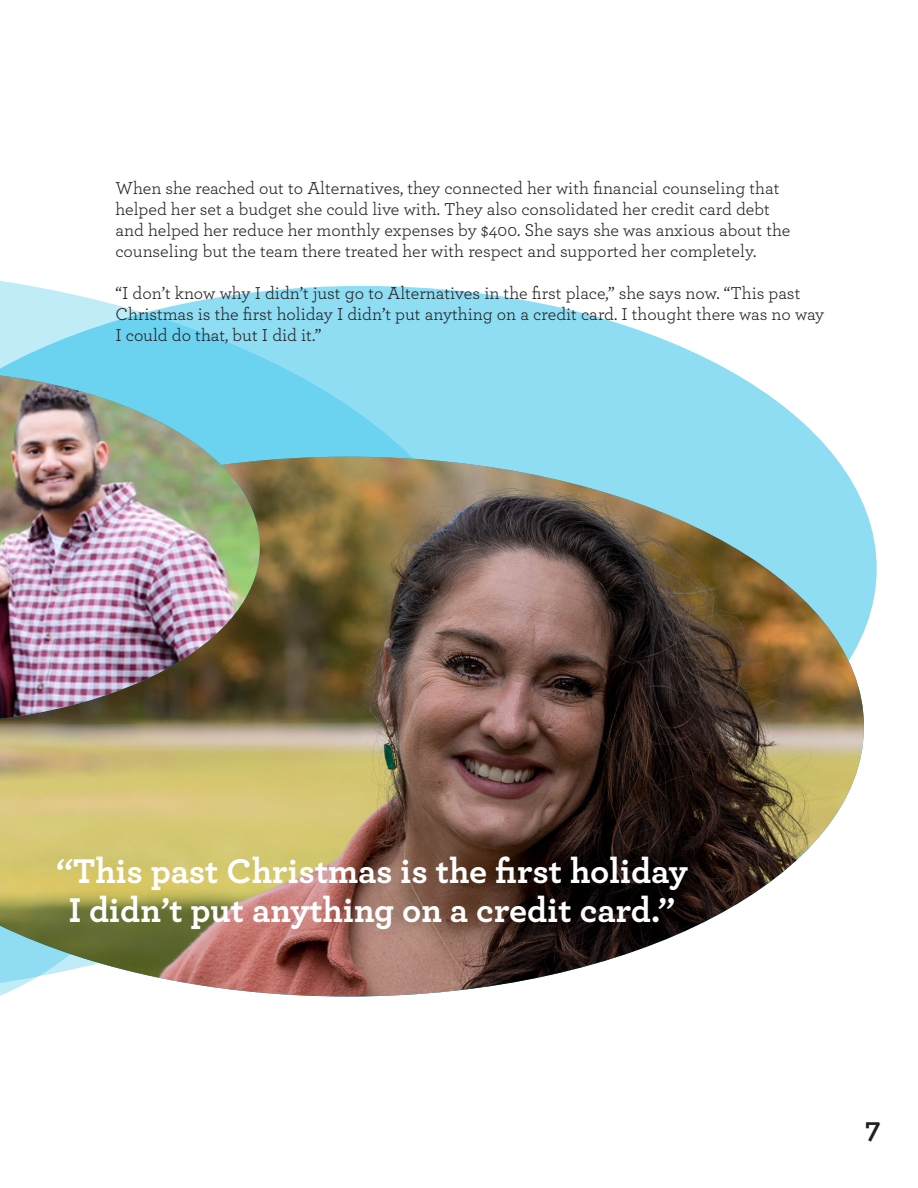
<style>
.page{position:relative;width:918px;height:1188px;background:#fff}
.page>*{position:absolute;margin:0;border:0;box-sizing:border-box;transform-origin:0 0}
.t1{font:700 36px/39px "Archer Pro";color:#fff;text-align:center}
.t2{font:700 30px "Archer Pro";color:#231f20}
.t3{font:18px/21px "Archer Pro";color:#231f20}
</style>
<div class="page">
<svg style="left:0;top:286px;width:877px;height:345px;fill:#8fddf3"></svg>
<img style="left:0;top:457px;width:864px;height:540px">
<svg style="left:0;top:371px;width:260px;height:352px"></svg>
<img style="left:0;top:375px;width:260px;height:344px">
<p class="t3" style="left:116px;top:177px;width:676px">When she reached out to Alternatives, they connected her with financial counseling that helped her set a budget she could live with. They also consolidated her credit card debt and helped her reduce her monthly expenses by $400. She says she was anxious about the counseling but the team there treated her with respect and supported her completely.</p>
<p class="t3" style="left:116px;top:282px;width:710px">“I don’t know why I didn’t just go to Alternatives in the first place,” she says now. “This past<br>Christmas is the first holiday I didn’t put anything on a credit card. I thought there was no way<br>I could do that, but I did it.”</p>
<p class="t1" style="left:56px;top:850px;width:633px">“This past Christmas is the first holiday<br>I didn’t put anything on a credit card.”</p>
<p class="t2" style="left:865px;top:1105px;width:17px">7</p>
</div>
